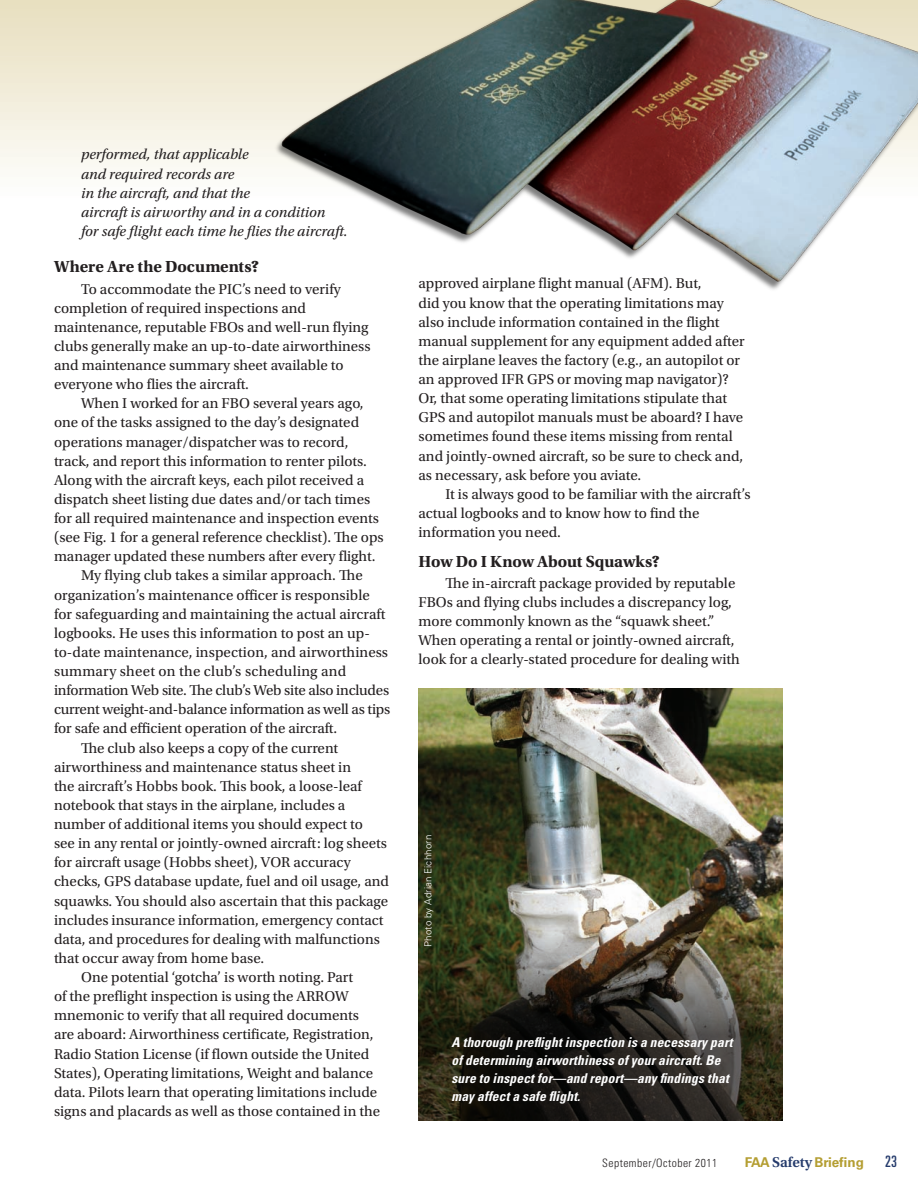
<style>
.page{position:relative;width:918px;height:1188px;background:#fff}
.page>*{position:absolute;margin:0;border:0;box-sizing:border-box;transform-origin:0 0}
.t1{font:700 16.8px "Utopia Std";letter-spacing:-.005em;color:#231f20}
.t2{font:ultra-condensed 15.75px "Univers LT Std";color:#253b6c}
.t3{font:15px/19.2px "Utopia Std";color:#231f20}
.t4{font:italic 15px/19.2px "Utopia Std";color:#231f20}
.t5{font:italic 700 condensed 13.5px/18px "Univers LT Std";letter-spacing:.01em;color:#fff}
.t6{font:700 13.5px "Univers LT Std";color:#b49e32}
.t7{font:300 condensed 11.55px "Univers LT Std";letter-spacing:.04em;color:#231f20}
.t8{font:300 9.75px "Univers LT Std";letter-spacing:.015em;color:#fff}
.s1{font-family:"Utopia Std";font-weight:600;font-size:15px;color:#253b6c}
</style>
<div class="page">
<div style="left:0;top:0;width:918px;height:221px;background:linear-gradient(to bottom,#e7debe,#fff)"></div>
<img style="left:264px;top:0;width:654px;height:290px">
<img style="left:418px;top:688px;width:365px;height:78px">
<img style="left:418px;top:766px;width:365px;height:354px">
<p class="t4" style="left:81px;top:145px;width:268px">performed, that applicable<br>and required records are<br>in the aircraft, and that the<br>aircraft is airworthy and in a condition<br>for safe flight each time he flies the aircraft.</p>
<p class="t1" style="left:54px;top:257px;width:207px">Where Are the Documents?</p>
<p class="t3" style="left:81px;top:279px;width:261px">To accommodate the PIC’s need to verify</p>
<p class="t3" style="left:54px;top:298px;width:254px">completion of required inspections and</p>
<p class="t3" style="left:54px;top:318px;width:316px">maintenance, reputable FBOs and well-run flying</p>
<p class="t3" style="left:54px;top:337px;width:318px">clubs generally make an up-to-date airworthiness</p>
<p class="t3" style="left:54px;top:356px;width:291px">and maintenance summary sheet available to</p>
<p class="t3" style="left:54px;top:375px;width:197px">everyone who flies the aircraft.</p>
<p class="t3" style="left:81px;top:394px;width:284px">When I worked for an FBO several years ago,</p>
<p class="t3" style="left:54px;top:413px;width:307px">one of the tasks assigned to the day’s designated</p>
<p class="t3" style="left:54px;top:432px;width:296px">operations manager/dispatcher was to record,</p>
<p class="t3" style="left:54px;top:451px;width:314px">track, and report this information to renter pilots.</p>
<p class="t3" style="left:54px;top:471px;width:312px">Along with the aircraft keys, each pilot received a</p>
<p class="t3" style="left:54px;top:490px;width:318px">dispatch sheet listing due dates and/or tach times</p>
<p class="t3" style="left:54px;top:509px;width:327px">for all required maintenance and inspection events</p>
<p class="t3" style="left:54px;top:528px;width:331px">(see Fig. 1 for a general reference checklist). The ops</p>
<p class="t3" style="left:54px;top:547px;width:323px">manager updated these numbers after every flight.</p>
<p class="t3" style="left:81px;top:566px;width:283px">My flying club takes a similar approach. The</p>
<p class="t3" style="left:54px;top:585px;width:317px">organization’s maintenance officer is responsible</p>
<p class="t3" style="left:54px;top:604px;width:333px">for safeguarding and maintaining the actual aircraft</p>
<p class="t3" style="left:54px;top:624px;width:318px">logbooks. He uses this information to post an up-</p>
<p class="t3" style="left:54px;top:643px;width:336px">to-date maintenance, inspection, and airworthiness</p>
<p class="t3" style="left:54px;top:662px;width:294px">summary sheet on the club’s scheduling and</p>
<p class="t3" style="left:54px;top:681px;width:337px">information Web site. The club’s Web site also includes</p>
<p class="t3" style="left:54px;top:700px;width:338px">current weight-and-balance information as well as tips</p>
<p class="t3" style="left:54px;top:719px;width:285px">for safe and efficient operation of the aircraft.</p>
<p class="t3" style="left:81px;top:738px;width:259px">The club also keeps a copy of the current</p>
<p class="t3" style="left:54px;top:757px;width:299px">airworthiness and maintenance status sheet in</p>
<p class="t3" style="left:54px;top:777px;width:309px">the aircraft’s Hobbs book. This book, a loose-leaf</p>
<p class="t3" style="left:54px;top:796px;width:293px">notebook that stays in the airplane, includes a</p>
<p class="t3" style="left:54px;top:815px;width:310px">number of additional items you should expect to</p>
<p class="t3" style="left:54px;top:834px;width:334px">see in any rental or jointly-owned aircraft: log sheets</p>
<p class="t3" style="left:54px;top:853px;width:298px">for aircraft usage (Hobbs sheet), VOR accuracy</p>
<p class="t3" style="left:54px;top:872px;width:337px">checks, GPS database update, fuel and oil usage, and</p>
<p class="t3" style="left:54px;top:891px;width:336px">squawks. You should also ascertain that this package</p>
<p class="t3" style="left:54px;top:910px;width:331px">includes insurance information, emergency contact</p>
<p class="t3" style="left:54px;top:930px;width:327px">data, and procedures for dealing with malfunctions</p>
<p class="t3" style="left:54px;top:949px;width:212px">that occur away from home base.</p>
<p class="t3" style="left:81px;top:968px;width:274px">One potential ‘gotcha’ is worth noting. Part</p>
<p class="t3" style="left:54px;top:987px;width:296px">of the preflight inspection is using the ARROW</p>
<p class="t3" style="left:54px;top:1006px;width:306px">mnemonic to verify that all required documents</p>
<p class="t3" style="left:54px;top:1025px;width:321px">are aboard: Airworthiness certificate, Registration,</p>
<p class="t3" style="left:54px;top:1044px;width:317px">Radio Station License (if flown outside the United</p>
<p class="t3" style="left:54px;top:1063px;width:321px">States), Operating limitations, Weight and balance</p>
<p class="t3" style="left:54px;top:1083px;width:325px">data. Pilots learn that operating limitations include</p>
<p class="t3" style="left:54px;top:1102px;width:328px">signs and placards as well as those contained in the</p>
<p class="t3" style="left:418px;top:274px;width:285px">approved airplane flight manual (AFM). But,</p>
<p class="t3" style="left:418px;top:293px;width:307px">did you know that the operating limitations may</p>
<p class="t3" style="left:418px;top:312px;width:303px">also include information contained in the flight</p>
<p class="t3" style="left:418px;top:332px;width:328px">manual supplement for any equipment added after</p>
<p class="t3" style="left:418px;top:351px;width:323px">the airplane leaves the factory (e.g., an autopilot or</p>
<p class="t3" style="left:418px;top:370px;width:312px">an approved IFR GPS or moving map navigator)?</p>
<p class="t3" style="left:418px;top:389px;width:310px">Or, that some operating limitations stipulate that</p>
<p class="t3" style="left:418px;top:408px;width:326px">GPS and autopilot manuals must be aboard? I have</p>
<p class="t3" style="left:418px;top:427px;width:316px">sometimes found these items missing from rental</p>
<p class="t3" style="left:418px;top:446px;width:326px">and jointly-owned aircraft, so be sure to check and,</p>
<p class="t3" style="left:418px;top:465px;width:224px">as necessary, ask before you aviate.</p>
<p class="t3" style="left:446px;top:485px;width:307px">It is always good to be familiar with the aircraft’s</p>
<p class="t3" style="left:418px;top:504px;width:283px">actual logbooks and to know how to find the</p>
<p class="t3" style="left:418px;top:523px;width:144px">information you need.</p>
<p class="t1" style="left:418px;top:551px;width:243px">How Do I Know About Squawks?</p>
<p class="t3" style="left:418px;top:574px;width:323px;text-indent:27px">The in-aircraft package provided by reputable FBOs and flying clubs includes a discrepancy log, more commonly known as the “squawk sheet.” When operating a rental or jointly-owned aircraft, look for a clearly-stated procedure for dealing with</p>
<p class="t8" style="left:422px;top:947px;width:114px;rotate:-90deg">Photo by Adrian Eichhorn</p>
<p class="t5" style="left:451px;top:1033px;width:283px">A thorough preflight inspection is a necessary part of determining airworthiness of your aircraft. Be sure to inspect for—and report—any findings that may affect a safe flight.</p>
<p class="t7" style="left:602px;top:1156px;width:116px">September/October 2011</p>
<p class="t6" style="left:745px;top:1154px;width:121px">FAA <span class="s1">Safety</span>Briefing</p>
<p class="t2" style="left:885px;top:1152px;width:13px">23</p>
</div>
